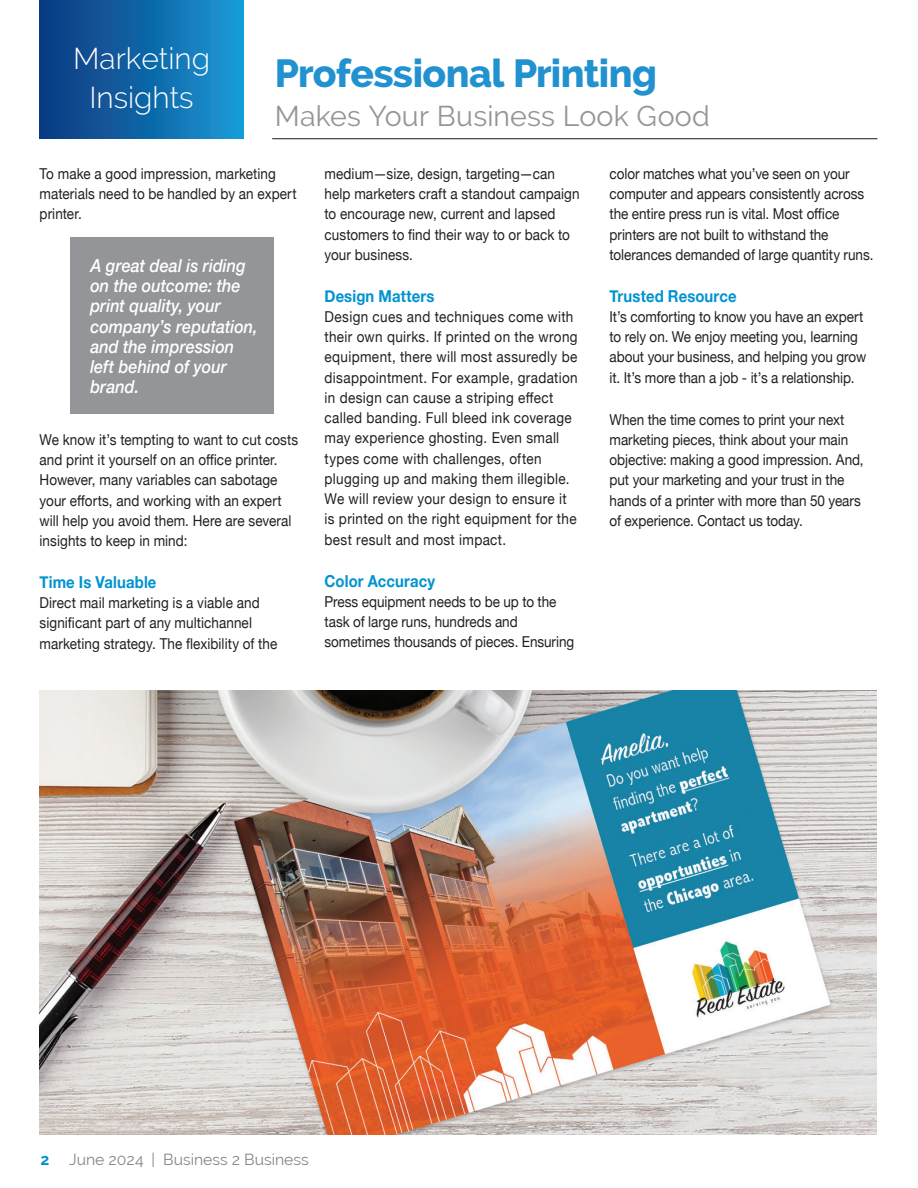
<style>
.page{position:relative;width:918px;height:1188px;background:#fff}
.page>*{position:absolute;margin:0;border:0;box-sizing:border-box;transform-origin:0 0}
.t1{font:800 39px "Raleway";letter-spacing:-.015em;color:#2192cf}
.t2{font:300 30px/39px "Raleway";color:#fff;text-align:center}
.t3{font:28.5px "Raleway";letter-spacing:.005em;color:#939598}
.t4{font:italic 500 18px/20.2px "Helvetica Neue";color:#fff;scale:.9 1}
.t5{font:700 16.5px "Helvetica Neue";letter-spacing:.01em;color:#0093d0;scale:.9 1}
.t6{font:15.75px "Raleway";color:#878687}
.t7{font:700 15.75px "Raleway";color:#0093d0}
.t8{font:15px/20.2px "Helvetica Neue";letter-spacing:.005em;color:#231f20;scale:.9 1}
.t9{font:15px/20.2px "Helvetica Neue";letter-spacing:.025em;color:#231f20;scale:.9 1}
</style>
<div class="page">
<hr style="left:272px;top:138px;width:606px;height:1px;background:#1f1a1c">
<div style="left:40px;top:0;width:204px;height:139px;background:linear-gradient(to right,#0b377e,#1898d4)"></div>
<img style="left:40px;top:690px;width:837px;height:444px">
<div style="left:70px;top:237px;width:204px;height:177px;background:#949599"></div>
<h2 class="t2" style="left:73px;top:39px;width:138px">Marketing<br>Insights</h2>
<h1 class="t1" style="left:275px;top:51px;width:384px">Professional Printing</h1>
<h3 class="t3" style="left:275px;top:100px;width:437px">Makes Your Business Look Good</h3>
<p class="t8" style="left:40px;top:164px;width:287px">To make a good impression, marketing materials need to be handled by an expert printer.</p>
<p class="t4" style="left:90px;top:254px;width:187px">A great deal is riding on the outcome: the print quality, your company’s reputation, and the impression left behind of your brand.</p>
<p class="t8" style="left:40px;top:430px;width:289px">We know it’s tempting to want to cut costs and print it yourself on an office printer.<br>However, many variables can sabotage your efforts, and working with an expert will help you avoid them. Here are several insights to keep in mind:</p>
<p class="t5" style="left:40px;top:569px;width:131px">Time Is Valuable</p>
<p class="t8" style="left:40px;top:594px;width:266px">Direct mail marketing is a viable and significant part of any multichannel marketing strategy. The flexibility of the</p>
<p class="t8" style="left:325px;top:164px;width:285px">medium—size, design, targeting—can help marketers craft a standout campaign to encourage new, current and lapsed customers to find their way to or back to your business.</p>
<p class="t5" style="left:325px;top:283px;width:124px">Design Matters</p>
<p class="t9" style="left:325px;top:307px;width:283px">Design cues and techniques come with their own quirks. If printed on the wrong equipment, there will most assuredly be disappointment. For example, gradation in design can cause a striping effect called banding. Full bleed ink coverage may experience ghosting. Even small types come with challenges, often plugging up and making them illegible.<br>We will review your design to ensure it is printed on the right equipment for the best result and most impact.</p>
<p class="t5" style="left:325px;top:568px;width:124px">Color Accuracy</p>
<p class="t8" style="left:325px;top:592px;width:279px">Press equipment needs to be up to the task of large runs, hundreds and sometimes thousands of pieces. Ensuring</p>
<p class="t8" style="left:610px;top:164px;width:295px">color matches what you’ve seen on your computer and appears consistently across the entire press run is vital. Most office printers are not built to withstand the tolerances demanded of large quantity runs.</p>
<p class="t5" style="left:610px;top:283px;width:143px">Trusted Resource</p>
<p class="t8" style="left:610px;top:307px;width:287px">It’s comforting to know you have an expert to rely on. We enjoy meeting you, learning about your business, and helping you grow it. It’s more than a job - it’s a relationship.</p>
<p class="t8" style="left:610px;top:410px;width:284px">When the time comes to print your next marketing pieces, think about your main objective: making a good impression. And, put your marketing and your trust in the hands of a printer with more than 50 years of experience. Contact us today.</p>
<p class="t7" style="left:40px;top:1150px;width:10px">2</p>
<p class="t6" style="left:69px;top:1150px;width:241px">June 2024 | Business 2 Business</p>
</div>
